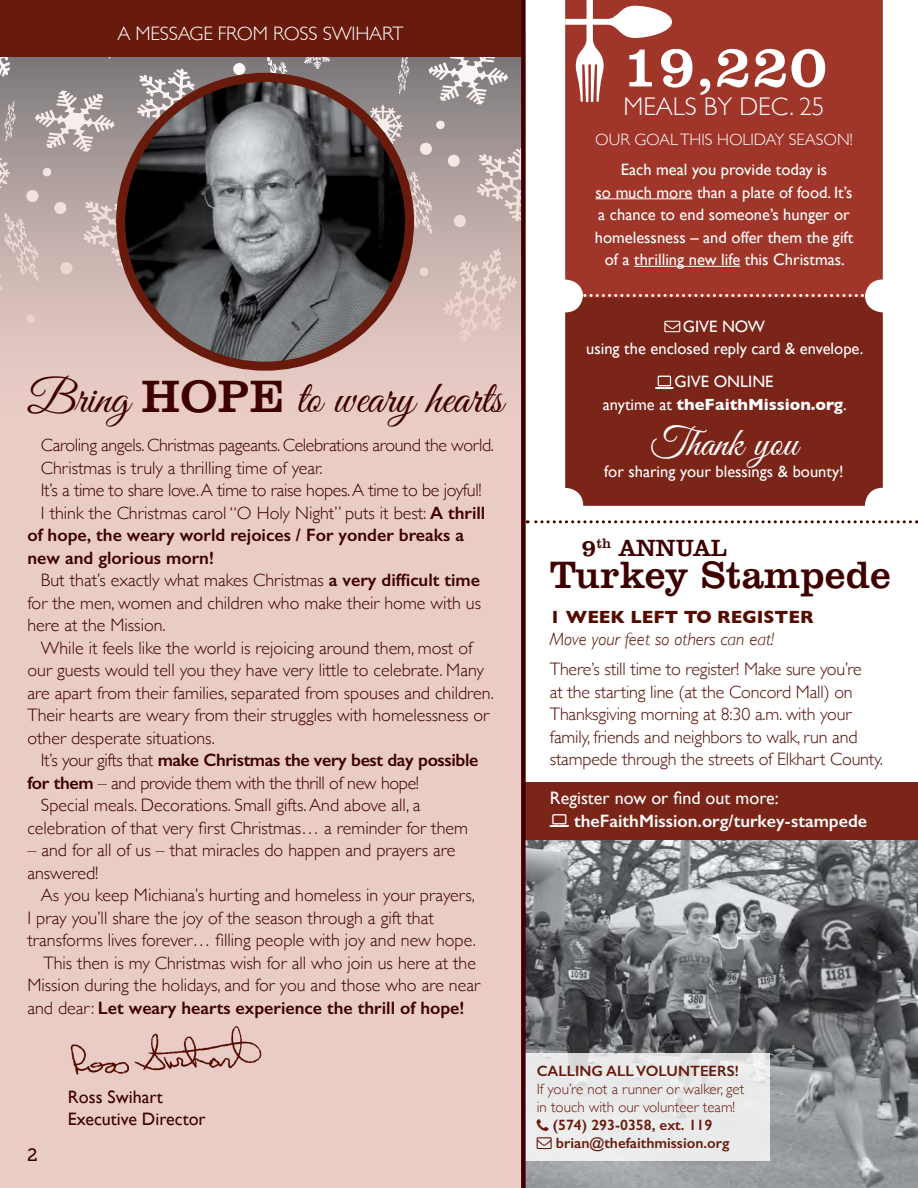
<style>
.page{position:relative;width:918px;height:1188px;background:#fff}
.page>*{position:absolute;margin:0;border:0;box-sizing:border-box;transform-origin:0 0}
.t1{font:60px "Clarendon BT";color:#fff}
.t2{font:46.5px "Great Vibes";color:#3e0000}
.t3{font:40.5px "Great Vibes";color:#fff}
.t4{font:39.15px "Clarendon BT";color:#3e0000}
.t5{font:300 25.5px "Gill Sans";color:#fff}
.t6{font:24px "Clarendon BT";color:#3e0000}
.t7{font:300 19.5px "Gill Sans";letter-spacing:-.01em;color:#fff}
.t8{font:300 18px/22.5px "Gill Sans";color:#3e0000}
.t9{font:300 18px/22.5px "Gill Sans";letter-spacing:-.01em;color:#540c00}
.t10{font:300 18px "Gill Sans";letter-spacing:-.02em;color:#3e0000}
.t11{font:600 18px "Gill Sans";color:#3e0000}
.t12{font:600 18px "Gill Sans";letter-spacing:-.02em;color:#3e0000}
.t13{font:600 18px "Gill Sans";color:#fff}
.t14{font:18px/22.5px "Gill Sans";color:#3e0000}
.t15{font:italic 300 18px "Gill Sans";color:#540c00}
.t16{font:18px "Gill Sans";color:#fff}
.t17{font:700 18px "Gill Sans";color:#540c00}
.t18{font:18px "Museo Slab 500";color:#3e0000}
.t19{font:16.5px/22.5px "Gill Sans";color:#fff;text-align:center}
.t20{font:300 16.5px "Gill Sans";color:#fff}
.t21{font:600 15px/18px "Gill Sans";color:#681a0c}
.t22{font:300 15px/18px "Gill Sans";color:#681a0c}
.s1{font-family:"Clarendon BT"}
.s2{font-weight:600}
.s3{font-weight:300}
.s4{font-weight:700}
</style>
<div class="page">
<div style="left:0;top:34px;width:526px;height:1154px;background:#e9ccc6"></div>
<div style="left:0;top:34px;width:523px;height:386px;background:linear-gradient(to bottom,#7c787a,#f3d1ca)"></div>
<svg style="left:83px;top:195px;width:46px;height:74px;background:#cbb7b4"></svg>
<svg style="left:477px;top:148px;width:44px;height:73px;background:#c3b4b2"></svg>
<svg style="left:137px;top:69px;width:85px;height:73px;background:#9f908f"></svg>
<svg style="left:0;top:152px;width:10px;height:42px"></svg>
<svg style="left:362px;top:104px;width:41px;height:43px"></svg>
<svg style="left:35px;top:91px;width:80px;height:61px;background:#b3aaa9"></svg>
<svg style="left:428px;top:57px;width:80px;height:47px;background:#aba6a6"></svg>
<svg style="left:86px;top:57px;width:48px;height:2px"></svg>
<svg style="left:0;top:57px;width:26px;height:32px"></svg>
<svg style="left:443px;top:249px;width:74px;height:94px"></svg>
<svg style="left:4px;top:100px;width:12px;height:42px"></svg>
<svg style="left:398px;top:57px;width:11px;height:38px"></svg>
<svg style="left:0;top:213px;width:39px;height:84px"></svg>
<svg style="left:399px;top:165px;width:33px;height:85px;background:#c0adaa"></svg>
<svg style="left:267px;top:57px;width:63px;height:35px"></svg>
<div style="left:60px;top:262px;width:12px;height:12px;background:#eed7d2;border-radius:50%"></div>
<div style="left:454px;top:215px;width:12px;height:12px;background:#f0ddd9;border-radius:50%"></div>
<div style="left:233px;top:63px;width:12px;height:12px;background:#fbf7f6;border-radius:50%"></div>
<div style="left:26px;top:315px;width:9px;height:8px;background:#ebd2cc;border-radius:50%"></div>
<div style="left:420px;top:268px;width:8px;height:8px;background:#edd7d2;border-radius:50%"></div>
<svg style="left:26px;top:189px;width:13px;height:14px"></svg>
<svg style="left:419px;top:142px;width:14px;height:13px"></svg>
<svg style="left:54px;top:201px;width:13px;height:14px"></svg>
<svg style="left:447px;top:154px;width:13px;height:13px"></svg>
<svg style="left:42px;top:167px;width:10px;height:10px"></svg>
<svg style="left:436px;top:120px;width:9px;height:10px"></svg>
<div style="left:565px;top:294px;width:318px;height:212px;background:#7b2418;border-radius:18px"></div>
<div style="left:565px;top:0;width:318px;height:298px;background:#9f3629"></div>
<svg style="left:565px;top:0;width:107px;height:103px"></svg>
<hr style="left:596px;top:198px;width:96px;height:1px;background:#fff">
<hr style="left:634px;top:266px;width:106px;height:1px;background:#fff">
<svg style="left:655px;top:376px;width:19px;height:13px"></svg>
<svg style="left:664px;top:321px;width:16px;height:11px"></svg>
<img style="left:121px;top:77px;width:289px;height:289px;border-radius:144px">
<div style="left:116px;top:73px;width:298px;height:298px;border:9px solid #681a0c;border-radius:50%"></div>
<img style="left:526px;top:839px;width:392px;height:349px">
<div style="left:523px;top:782px;width:395px;height:57px;background:#7b2418"></div>
<div style="left:0;top:0;width:521px;height:57px;background:#681a0c"></div>
<div style="left:523px;top:1053px;width:247px;height:108px;background:#eaebeb"></div>
<div style="left:521px;top:0;width:5px;height:1188px;background:#3e0000"></div>
<svg style="left:580px;top:294px;width:283px;height:3px"></svg>
<svg style="left:527px;top:520px;width:390px;height:3px"></svg>
<img style="left:70px;top:1026px;width:192px;height:49px">
<p class="t7" style="left:117px;top:19px;width:288px">A MESSAGE FROM ROSS SWIHART</p>
<h2 class="t2" style="left:27px;top:373px;width:478px">Bring <span class="s1">HOPE</span> to weary hearts</h2>
<p class="t10" style="left:41px;top:431px;width:455px">Caroling angels. Christmas pageants. Celebrations around the world.</p>
<p class="t8" style="left:41px;top:456px;width:283px">Christmas is truly a thrilling time of year.</p>
<p class="t10" style="left:41px;top:476px;width:442px">It’s a time to share love. A time to raise hopes. A time to be joyful!</p>
<p class="t8" style="left:41px;top:501px;width:446px">I think the Christmas carol “O Holy Night” puts it best: <span class="s2">A thrill</span></p>
<p class="t11" style="left:27px;top:525px;width:438px">of hope, the weary world rejoices / For yonder breaks a</p>
<p class="t11" style="left:27px;top:547px;width:188px">new and glorious morn!</p>
<p class="t8" style="left:41px;top:569px;width:441px">But that’s exactly what makes Christmas <span class="s2">a very difficult time</span></p>
<p class="t8" style="left:27px;top:591px;width:455px">for the men, women and children who make their home with us</p>
<p class="t8" style="left:27px;top:614px;width:140px">here at the Mission.</p>
<p class="t8" style="left:41px;top:636px;width:433px">While it feels like the world is rejoicing around them, most of</p>
<p class="t8" style="left:27px;top:659px;width:458px">our guests would tell you they have very little to celebrate. Many</p>
<p class="t8" style="left:27px;top:681px;width:468px">are apart from their families, separated from spouses and children.</p>
<p class="t8" style="left:27px;top:704px;width:463px">Their hearts are weary from their struggles with homelessness or</p>
<p class="t8" style="left:27px;top:726px;width:189px">other desperate situations.</p>
<p class="t12" style="left:41px;top:750px;width:439px"><span class="s3">It’s your gifts that</span> make Christmas the very best day possible</p>
<p class="t10" style="left:27px;top:769px;width:393px"><span class="s2">for them</span> – and provide them with the thrill of new hope!</p>
<p class="t8" style="left:41px;top:794px;width:381px">Special meals. Decorations. Small gifts. And above all, a</p>
<p class="t8" style="left:27px;top:816px;width:442px">celebration of that very first Christmas… a reminder for them</p>
<p class="t8" style="left:27px;top:839px;width:430px">– and for all of us – that miracles do happen and prayers are answered!</p>
<p class="t8" style="left:41px;top:884px;width:436px">As you keep Michiana’s hurting and homeless in your prayers,</p>
<p class="t8" style="left:27px;top:906px;width:408px">I pray you’ll share the joy of the season through a gift that</p>
<p class="t8" style="left:27px;top:929px;width:450px">transforms lives forever… filling people with joy and new hope.</p>
<p class="t8" style="left:43px;top:951px;width:434px">This then is my Christmas wish for all who join us here at the</p>
<p class="t8" style="left:27px;top:974px;width:454px">Mission during the holidays, and for you and those who are near</p>
<p class="t11" style="left:27px;top:997px;width:439px"><span class="s3">and dear:</span> Let weary hearts experience the thrill of hope!</p>
<p class="t18" style="left:27px;top:1145px;width:12px">2</p>
<p class="t14" style="left:68px;top:1085px;width:139px">Ross Swihart<br>Executive Director</p>
<h1 class="t1" style="left:621px;top:29px;width:208px">19,220</h1>
<h3 class="t5" style="left:624px;top:86px;width:203px">MEALS BY DEC. 25</h3>
<p class="t20" style="left:595px;top:127px;width:259px">OUR GOAL THIS HOLIDAY SEASON!</p>
<p class="t19" style="left:595px;top:158px;width:260px">Each meal you provide today is<br>so much more than a plate of food. It’s a chance to end someone’s hunger or homelessness – and offer them the gift of a thrilling new life this Christmas.</p>
<p class="t19" style="left:586px;top:315px;width:279px">GIVE NOW<br>using the enclosed reply card &amp; envelope.</p>
<p class="t19" style="left:603px;top:370px;width:245px">GIVE ONLINE<br>anytime at <span class="s4">theFaithMission.org</span>.</p>
<h3 class="t3" style="left:650px;top:420px;width:149px">Thank you</h3>
<p class="t19" style="left:604px;top:460px;width:241px">for sharing your blessings &amp; bounty!</p>
<h3 class="t6" style="left:582px;top:533px;width:147px">9<sup>th</sup> ANNUAL</h3>
<h3 class="t4" style="left:550px;top:550px;width:343px">Turkey Stampede</h3>
<p class="t17" style="left:550px;top:603px;width:265px">1 WEEK LEFT TO REGISTER</p>
<p class="t15" style="left:550px;top:629px;width:226px">Move your feet so others can eat!</p>
<p class="t9" style="left:550px;top:657px;width:335px">There’s still time to register! Make sure you’re<br>at the starting line (at the Concord Mall) on Thanksgiving morning at 8:30 a.m. with your family, friends and neighbors to walk, run and stampede through the streets of Elkhart County.</p>
<p class="t16" style="left:550px;top:788px;width:230px">Register now or find out more:</p>
<p class="t13" style="left:574px;top:810px;width:295px">theFaithMission.org/turkey-stampede</p>
<p class="t21" style="left:537px;top:1062px;width:204px">CALLING ALL VOLUNTEERS!</p>
<p class="t22" style="left:537px;top:1080px;width:209px">If you’re not a runner or walker, get in touch with our volunteer team!</p>
<p class="t21" style="left:553px;top:1116px;width:178px">(574) 293-0358, ext. 119 brian@thefaithmission.org</p>
</div>
